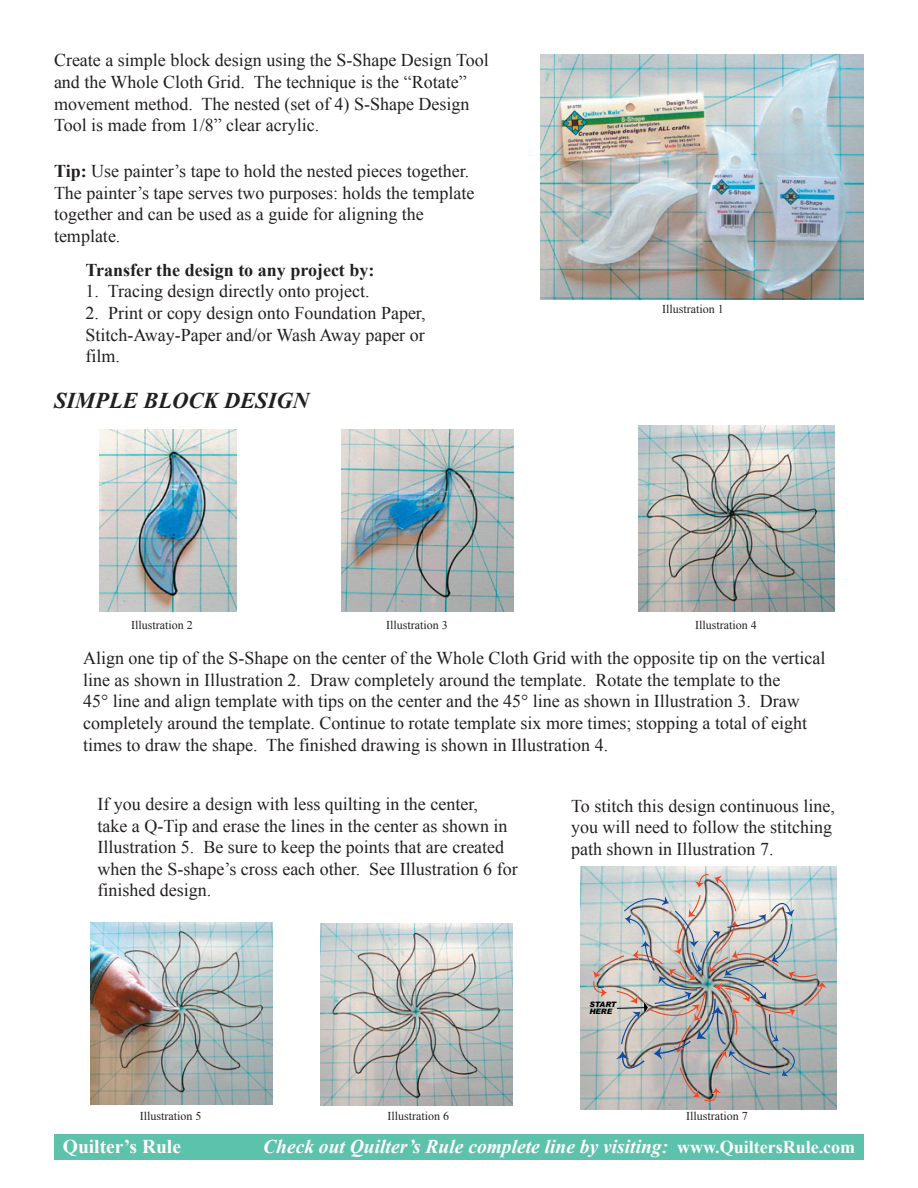
<style>
.page{position:relative;width:918px;height:1188px;background:#fff}
.page>*{position:absolute;margin:0;border:0;box-sizing:border-box;transform-origin:0 0}
.t1{font:italic 700 22.5px "Times New Roman";color:#231f20}
.t2{font:italic 700 19.5px "Times New Roman";color:#fff}
.t3{font:700 19.5px "Times New Roman";color:#fff}
.t4{font:18px/21.6px "Times New Roman";color:#231f20}
.t5{font:700 18px "Times New Roman";color:#231f20}
.t6{font:12px "Times New Roman";color:#231f20}
.t7{font:italic 900 7.5px/6.8px "Arial";color:#000}
.s1{font-weight:700}
.s2{font-style:normal;font-size:18px}
</style>
<div class="page">
<div style="left:54px;top:1134px;width:810px;height:26px;background:#5dc2ab"></div>
<img style="left:540px;top:54px;width:324px;height:245px">
<img style="left:100px;top:429px;width:137px;height:182px">
<img style="left:342px;top:429px;width:171px;height:182px">
<img style="left:638px;top:426px;width:196px;height:185px">
<img style="left:90px;top:922px;width:183px;height:183px">
<img style="left:321px;top:923px;width:192px;height:182px">
<img style="left:580px;top:866px;width:257px;height:243px">
<img style="left:593px;top:874px;width:234px;height:227px">
<p class="t4" style="left:54px;top:49px;width:436px">Create a simple block design using the S-Shape Design Tool and the Whole Cloth Grid. The technique is the “Rotate” movement method. The nested (set of 4) S-Shape Design Tool is made from 1/8” clear acrylic.</p>
<p class="t4" style="left:54px;top:160px;width:422px"><span class="s1">Tip:</span> Use painter’s tape to hold the nested pieces together.<br>The painter’s tape serves two purposes: holds the template together and can be used as a guide for aligning the template.</p>
<p class="t5" style="left:86px;top:257px;width:290px">Transfer the design to any project by:</p>
<p class="t4" style="left:86px;top:280px;width:286px">1. Tracing design directly onto project.</p>
<p class="t4" style="left:86px;top:302px;width:342px;text-align:justify">2. Print or copy design onto Foundation Paper, Stitch-Away-Paper and/or Wash Away paper or film.</p>
<p class="t1" style="left:54px;top:385px;width:257px">SIMPLE BLOCK DESIGN</p>
<p class="t6" style="left:662px;top:301px;width:63px">Illustration 1</p>
<p class="t6" style="left:131px;top:617px;width:63px">Illustration 2</p>
<p class="t6" style="left:386px;top:617px;width:63px">Illustration 3</p>
<p class="t6" style="left:695px;top:617px;width:63px">Illustration 4</p>
<p class="t4" style="left:83px;top:647px;width:744px">Align one tip of the S-Shape on the center of the Whole Cloth Grid with the opposite tip on the vertical line as shown in Illustration 2. Draw completely around the template. Rotate the template to the<br>45° line and align template with tips on the center and the 45° line as shown in Illustration 3. Draw completely around the template. Continue to rotate template six more times; stopping a total of eight times to draw the shape. The finished drawing is shown in Illustration 4.</p>
<p class="t4" style="left:97px;top:793px;width:422px">If you desire a design with less quilting in the center,<br>take a Q-Tip and erase the lines in the center as shown in Illustration 5. Be sure to keep the points that are created when the S-shape’s cross each other. See Illustration 6 for finished design.</p>
<p class="t4" style="left:571px;top:795px;width:265px">To stitch this design continuous line, you will need to follow the stitching path shown in Illustration 7.</p>
<p class="t6" style="left:140px;top:1108px;width:63px">Illustration 5</p>
<p class="t6" style="left:388px;top:1108px;width:63px">Illustration 6</p>
<p class="t7" style="left:589px;top:1001px;width:28px">START<br>HERE</p>
<p class="t6" style="left:686px;top:1108px;width:63px">Illustration 7</p>
<p class="t3" style="left:63px;top:1133px;width:120px">Quilter’s Rule</p>
<p class="t2" style="left:263px;top:1133px;width:593px">Check out Quilter’s Rule complete line by visiting: <span class="s2">www.QuiltersRule.com</span></p>
</div>
